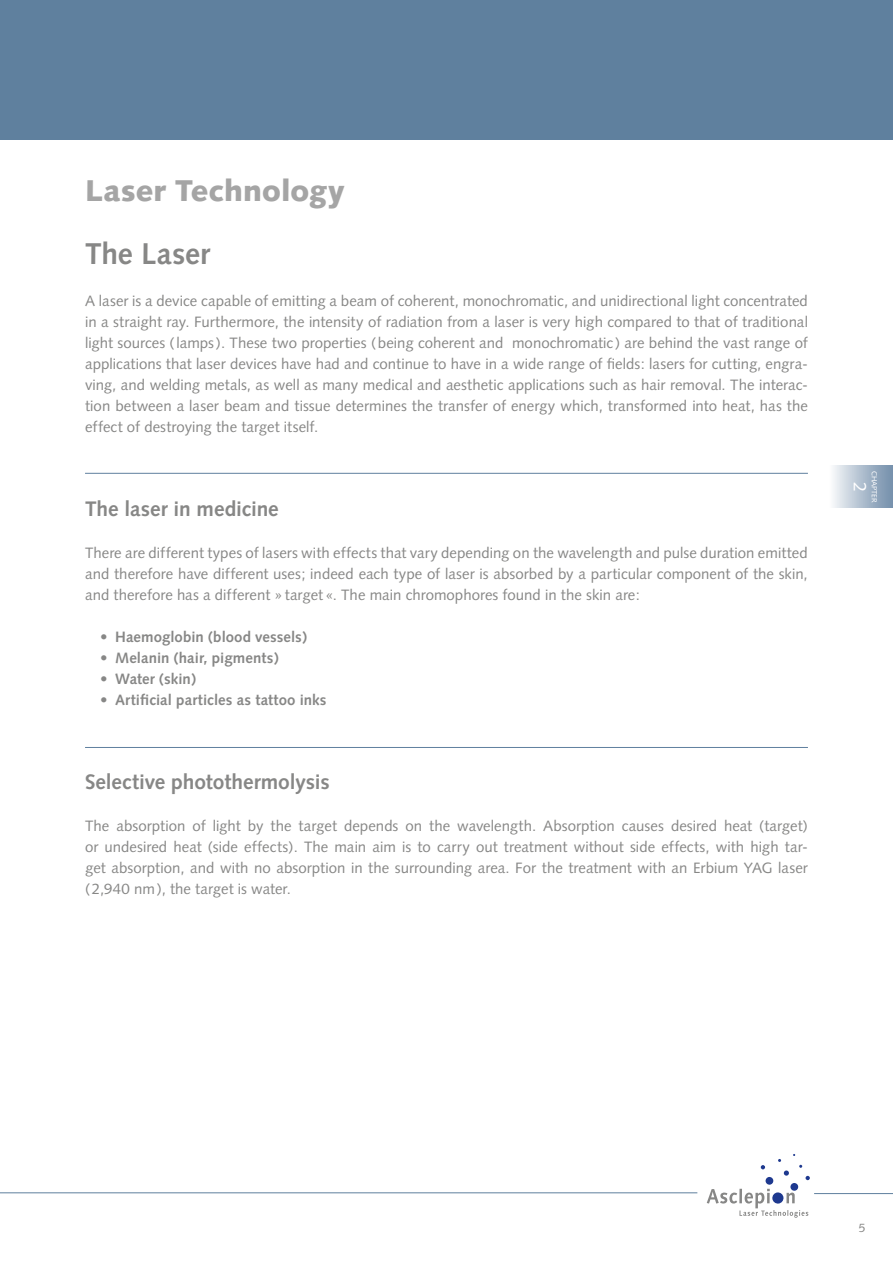
<style>
.page{position:relative;width:893px;height:1263px;background:#fff}
.page>*{position:absolute;margin:0;border:0;box-sizing:border-box;transform-origin:0 0}
.t1{font:900 30px "Syntax";color:#a5a5a5}
.t2{font:700 30px "Syntax";letter-spacing:-.005em;color:#878786}
.t3{font:700 21px "Syntax";letter-spacing:-.005em;color:#878786}
.t4{font:18px "Syntax";color:#fff}
.t5{font:15px/21px "Syntax";color:#878786;text-align:justify}
.t6{font:700 15px "Syntax";letter-spacing:.005em;color:#878786}
.t7{font:12px "Syntax";color:#878786}
.t8{font:7.5px "Syntax";color:#fff}
.s1{font-weight:400}
</style>
<div class="page">
<div style="left:0;top:0;width:893px;height:140px;background:#5f809e"></div>
<div style="left:765px;top:1177px;width:8px;height:8px;background:#1e398f;border-radius:50%"></div>
<div style="left:790px;top:1183px;width:8px;height:8px;background:#1e398f;border-radius:50%"></div>
<svg style="left:784px;top:1170px;width:5px;height:6px"></svg>
<svg style="left:761px;top:1165px;width:4px;height:4px"></svg>
<svg style="left:805px;top:1176px;width:5px;height:4px"></svg>
<svg style="left:707px;top:1189px;width:101px;height:29px"></svg>
<hr style="left:0;top:1192px;width:697px;height:1px;background:#5f809e">
<hr style="left:814px;top:1193px;width:79px;height:1px;background:#5f809e">
<div style="left:829px;top:466px;width:64px;height:42px;background:linear-gradient(to right,#f9fafb,#728eaa)"></div>
<hr style="left:85px;top:473px;width:723px;height:1px;background:#5f809e">
<hr style="left:85px;top:747px;width:723px;height:1px;background:#5f809e">
<h1 class="t1" style="left:85px;top:173px;width:261px">Laser Technology</h1>
<h1 class="t2" style="left:85px;top:236px;width:127px">The Laser</h1>
<p class="t5" style="left:85px;top:290px;width:724px">A laser is a device capable of emitting a beam of coherent, monochromatic, and unidirectional light concentrated in a straight ray. Furthermore, the intensity of radiation from a laser is very high compared to that of traditional light sources (lamps). These two properties (being coherent and monochromatic ) are behind the vast range of applications that laser devices have had and continue to have in a wide range of fields: lasers for cutting, engra&shy;ving, and welding metals, as well as many medical and aesthetic applications such as hair removal. The interac&shy;tion between a laser beam and tissue determines the transfer of energy which, transformed into heat, has the effect of destroying the target itself.</p>
<h2 class="t3" style="left:85px;top:497px;width:195px">The laser in medicine</h2>
<p class="t5" style="left:85px;top:542px;width:724px">There are different types of lasers with effects that vary depending on the wavelength and pulse duration emitted and therefore have different uses; indeed each type of laser is absorbed by a particular component of the skin, and therefore has a different »target«. The main chromophores found in the skin are:</p>
<p class="t6" style="left:100px;top:628px;width:208px"><span class="s1">•</span> Haemoglobin (blood vessels)</p>
<p class="t6" style="left:100px;top:649px;width:180px"><span class="s1">•</span> Melanin (hair, pigments)</p>
<p class="t6" style="left:100px;top:670px;width:98px"><span class="s1">•</span> Water (skin)</p>
<p class="t6" style="left:100px;top:691px;width:228px"><span class="s1">•</span> Artificial particles as tattoo inks</p>
<h2 class="t3" style="left:85px;top:770px;width:246px">Selective photothermolysis</h2>
<p class="t5" style="left:85px;top:815px;width:724px">The absorption of light by the target depends on the wavelength. Absorption causes desired heat (target) or undesired heat (side effects). The main aim is to carry out treatment without side effects, with high tar&shy;get absorption, and with no absorption in the surrounding area. For the treatment with an Erbium YAG laser (2,940 nm), the target is water.</p>
<p class="t8" style="left:879px;top:470px;width:34px;rotate:90deg">CHAPTER</p>
<p class="t4" style="left:871px;top:481px;width:12px;rotate:90deg">2</p>
<p class="t7" style="left:859px;top:1220px;width:8px">5</p>
</div>
